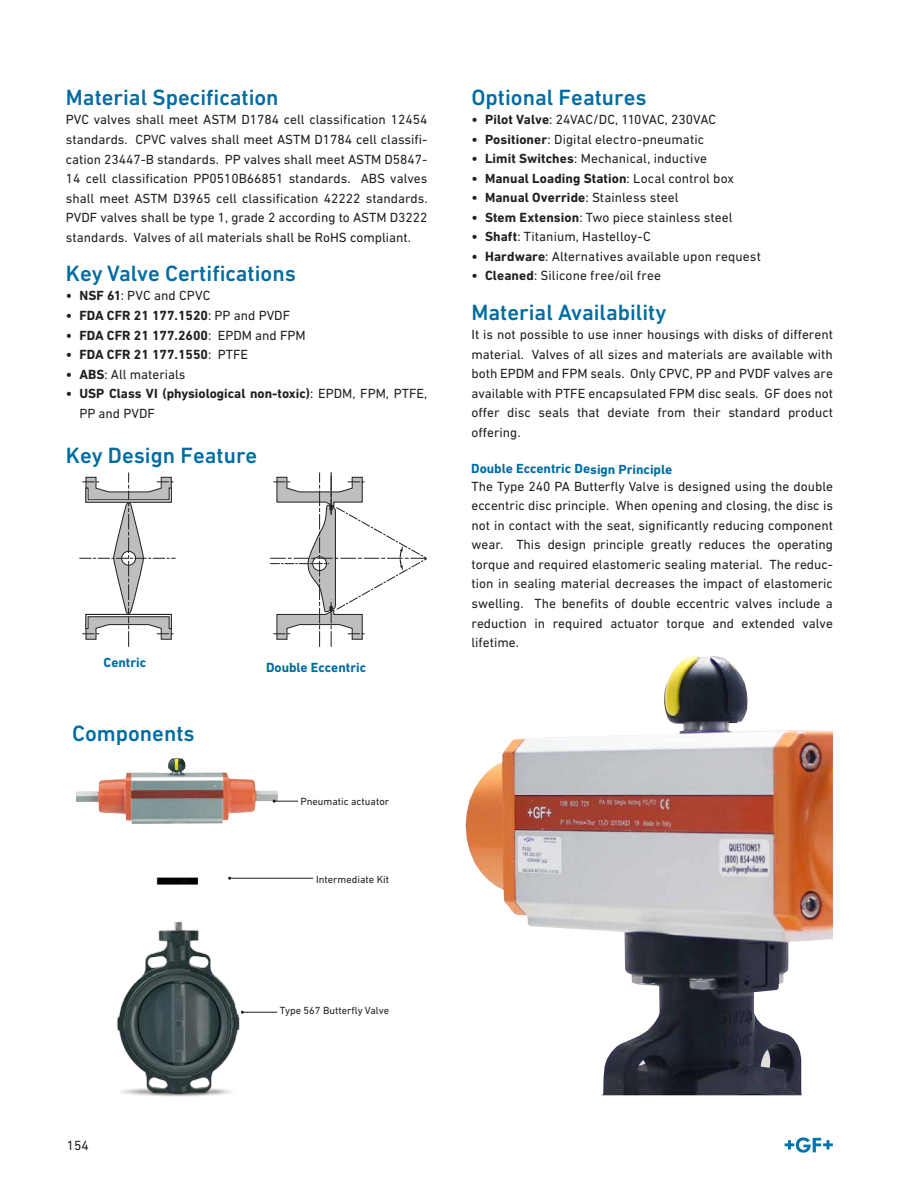
<style>
.page{position:relative;width:918px;height:1188px;background:#fff}
.page>*{position:absolute;margin:0;border:0;box-sizing:border-box;transform-origin:0 0}
.t1{font:500 22.5px "DIN Next W1 G";color:#006ca2}
.t2{font:13.5px/19.5px "DIN Next W1 G";color:#231f20;text-align:justify}
.t3{font:700 13.5px/19.5px "DIN Next W1 G";color:#231f20}
.t4{font:700 13.5px "DIN Next W1 G";letter-spacing:-.01em;color:#006ca2}
.t5{font:10.5px "DIN Next W1 G";color:#231f20}
.s1{font-weight:700}
.s2{font-weight:400}
</style>
<div class="page">
<svg style="left:785px;top:1137px;width:48px;height:16px"></svg>
<svg style="left:79px;top:473px;width:97px;height:174px"></svg>
<svg style="left:270px;top:473px;width:157px;height:174px"></svg>
<hr style="left:230px;top:878px;width:83px;height:1px;background:#231f20">
<hr style="left:242px;top:1012px;width:35px;height:1px;background:#231f20">
<img style="left:116px;top:921px;width:132px;height:176px">
<img style="left:76px;top:758px;width:100px;height:57px">
<img style="left:156px;top:877px;width:42px;height:8px">
<img style="left:466px;top:656px;width:367px;height:439px">
<svg style="left:273px;top:800px;width:25px;height:3px"></svg>
<h1 class="t1" style="left:66px;top:84px;width:214px">Material Specification</h1>
<p class="t2" style="left:66px;top:110px;width:363px;text-align:left">PVC valves shall meet ASTM D1784 cell classification 12454 standards. CPVC valves shall meet ASTM D1784 cell classifi&shy;cation 23447-B standards. PP valves shall meet ASTM D5847- 14 cell classification PP0510B66851 standards. ABS valves shall meet ASTM D3965 cell classification 42222 standards.<br>PVDF valves shall be type 1, grade 2 according to ASTM D3222 standards. Valves of all materials shall be RoHS compliant.</p>
<h1 class="t1" style="left:66px;top:260px;width:232px">Key Valve Certifications</h1>
<p class="t2" style="left:66px;top:286px;width:146px"><span class="s1">• NSF 61</span>: PVC and CPVC</p>
<p class="t3" style="left:66px;top:306px;width:226px">• FDA CFR 21 177.1520<span class="s2">: PP and PVDF</span></p>
<p class="t3" style="left:66px;top:325px;width:241px">• FDA CFR 21 177.2600<span class="s2">: EPDM and FPM</span></p>
<p class="t3" style="left:66px;top:345px;width:184px">• FDA CFR 21 177.1550<span class="s2">: PTFE</span></p>
<p class="t2" style="left:66px;top:364px;width:121px"><span class="s1">• ABS</span>: All materials</p>
<p class="t3" style="left:79px;top:384px;width:349px;text-indent:-14px">• USP Class VI (physiological non-toxic)<span class="s2">: EPDM, FPM, PTFE,<br>PP and PVDF</span></p>
<h1 class="t1" style="left:66px;top:442px;width:193px">Key Design Feature</h1>
<p class="t4" style="left:104px;top:654px;width:44px">Centric</p>
<h1 class="t1" style="left:72px;top:720px;width:124px">Components</h1>
<p class="t4" style="left:266px;top:659px;width:102px">Double Eccentric</p>
<p class="t5" style="left:300px;top:795px;width:90px">Pneumatic actuator</p>
<p class="t5" style="left:316px;top:874px;width:74px">Intermediate Kit</p>
<h1 class="t1" style="left:472px;top:84px;width:177px">Optional Features</h1>
<p class="t2" style="left:472px;top:110px;width:246px"><span class="s1">• Pilot Valve</span>: 24VAC/DC, 110VAC, 230VAC</p>
<p class="t2" style="left:472px;top:129px;width:234px"><span class="s1">• Positioner</span>: Digital electro-pneumatic</p>
<p class="t2" style="left:472px;top:149px;width:237px"><span class="s1">• Limit Switches</span>: Mechanical, inductive</p>
<p class="t3" style="left:472px;top:168px;width:264px">• Manual Loading Station<span class="s2">: Local control box</span></p>
<p class="t3" style="left:472px;top:188px;width:209px">• Manual Override<span class="s2">: Stainless steel</span></p>
<p class="t2" style="left:472px;top:207px;width:263px"><span class="s1">• Stem Extension</span>: Two piece stainless steel</p>
<p class="t2" style="left:472px;top:227px;width:181px"><span class="s1">• Shaft</span>: Titanium, Hastelloy-C</p>
<p class="t2" style="left:472px;top:246px;width:291px"><span class="s1">• Hardware</span>: Alternatives available upon request</p>
<p class="t2" style="left:472px;top:266px;width:191px"><span class="s1">• Cleaned</span>: Silicone free/oil free</p>
<h1 class="t1" style="left:472px;top:299px;width:196px">Material Availability</h1>
<p class="t2" style="left:472px;top:325px;width:363px">It is not possible to use inner housings with disks of different material. Valves of all sizes and materials are available with both EPDM and FPM seals. Only CPVC, PP and PVDF valves are available with PTFE encapsulated FPM disc seals. GF does not offer disc seals that deviate from their standard product offering.</p>
<p class="t4" style="left:471px;top:461px;width:203px">Double Eccentric Design Principle</p>
<p class="t2" style="left:472px;top:476px;width:363px">The Type 240 PA Butterfly Valve is designed using the double eccentric disc principle. When opening and closing, the disc is not in contact with the seat, significantly reducing component wear. This design principle greatly reduces the operating torque and required elastomeric sealing material. The reduc&shy;tion in sealing material decreases the impact of elastomeric swelling. The benefits of double eccentric valves include a reduction in required actuator torque and extended valve lifetime.</p>
<p class="t5" style="left:280px;top:1004px;width:111px">Type 567 Butterfly Valve</p>
<p class="t2" style="left:67px;top:1136px;width:23px">154</p>
</div>
